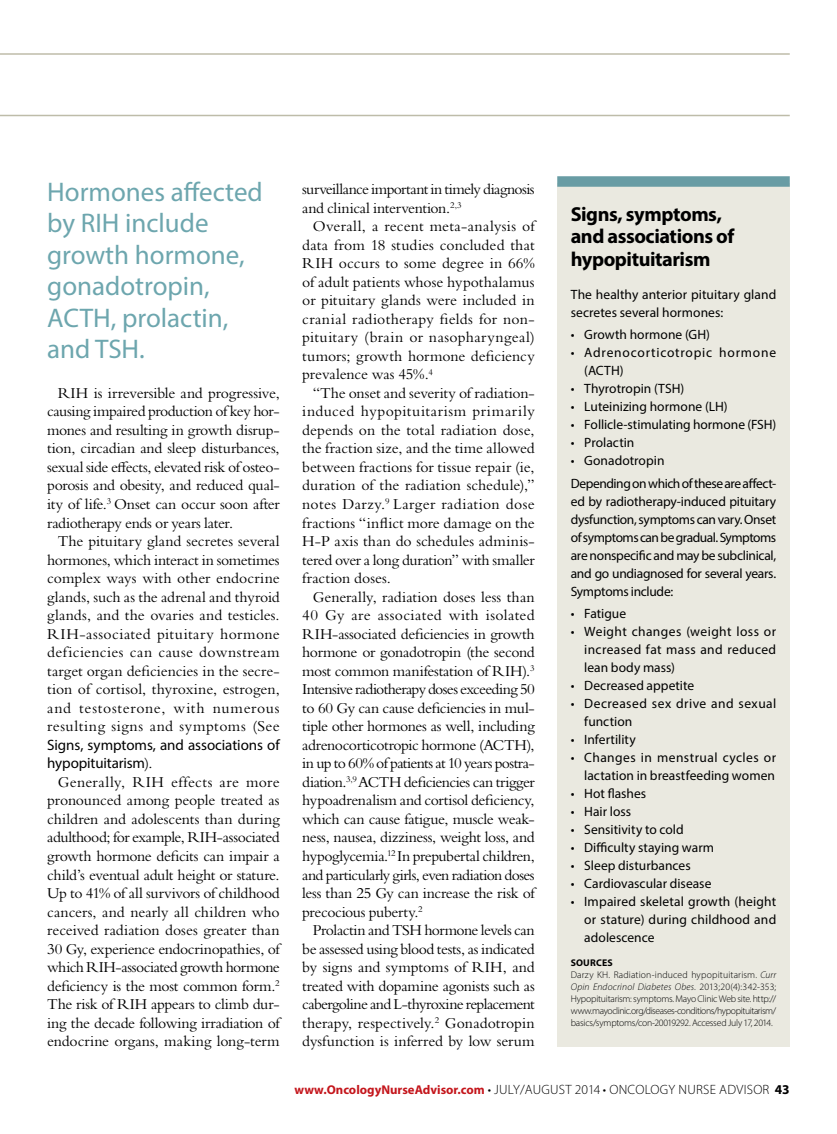
<style>
.page{position:relative;width:837px;height:1134px;background:#fff}
.page>*{position:absolute;margin:0;border:0;box-sizing:border-box;transform-origin:0 0}
.t1{font:27px/31.5px "Myriad Pro";color:#6da6ae}
.t2{font:700 20.25px/22.5px "Myriad Pro";letter-spacing:-.025em;color:#000}
.t3{font:15.75px/18.5px "Bembo Std";letter-spacing:-.01em;color:#000;text-align:justify}
.t4{font:15px/18.6px "Myriad Pro";letter-spacing:-.01em;color:#000}
.t5{font:13.5px/18px "Myriad Pro";letter-spacing:.005em;color:#000;text-align:justify}
.t6{font:300 13.5px "Myriad Pro";letter-spacing:.02em;color:#000}
.t7{font:13.5px/22.5px "Myriad Pro";letter-spacing:-.03em;color:#000}
.t8{font:13.5px/18px "Myriad Pro";letter-spacing:.03em;color:#000}
.t9{font:13.5px/18px "Myriad Pro";letter-spacing:.055em;color:#000}
.t10{font:300 9.75px/12px "Myriad Pro";letter-spacing:-.025em;color:#000}
.s1{font-family:"Bembo Std";font-size:15.75px}
.s2{font-weight:700;font-size:12.75px;color:#c4161c}
.s3{font-weight:700}
.s4{font-style:italic}
</style>
<div class="page">
<hr style="left:0;top:53px;width:790px;height:2px;background:#bebca9">
<hr style="left:0;top:115px;width:790px;height:1px;background:#bebca9">
<div style="left:557px;top:183px;width:233px;height:863px;background:#eae9e0"></div>
<div style="left:557px;top:176px;width:233px;height:11px;background:#689ca4"></div>
<h1 class="t1" style="left:47px;top:176px;width:217px">Hormones affected by RIH include growth hormone, gonadotropin,<br>ACTH, prolactin, and TSH.</h1>
<p class="t3" style="left:47px;top:383px;width:234px;text-indent:11px">RIH is irreversible and progressive, causing impaired production of key hor&shy;mones and resulting in growth disrup&shy;tion, circadian and sleep disturbances, sexual side effects, elevated risk of osteo&shy;porosis and obesity, and reduced qual&shy;ity of life.<sup>3</sup> Onset can occur soon after radiotherapy ends or years later.</p>
<p class="t3" style="left:47px;top:532px;width:234px;text-indent:11px">The pituitary gland secretes several hormones, which interact in sometimes complex ways with other endocrine glands, such as the adrenal and thyroid glands, and the ovaries and testicles.<br>RIH-associated pituitary hormone deficiencies can cause downstream target organ deficiencies in the secre&shy;tion of cortisol, thyroxine, estrogen, and testosterone, with numerous resulting signs and symptoms (See</p>
<p class="t4" style="left:47px;top:735px;width:234px">Signs, symptoms, and associations of hypopituitarism<span class="s1">).</span></p>
<p class="t3" style="left:47px;top:772px;width:234px;text-indent:11px">Generally, RIH effects are more pronounced among people treated as children and adolescents than during adulthood; for example, RIH-associated growth hormone deficits can impair a child’s eventual adult height or stature.<br>Up to 41% of all survivors of childhood cancers, and nearly all children who received radiation doses greater than 30 Gy, experience endocrinopathies, of which RIH-associated growth hormone deficiency is the most common form.<sup>2<br></sup>The risk of RIH appears to climb dur&shy;ing the decade following irradiation of endocrine organs, making long-term</p>
<p class="t3" style="left:302px;top:180px;width:234px">surveillance important in timely diagnosis and clinical intervention.<sup>2,3</sup></p>
<p class="t3" style="left:302px;top:217px;width:234px;text-indent:11px">Overall, a recent meta-analysis of data from 18 studies concluded that RIH occurs to some degree in 66% of adult patients whose hypothalamus or pituitary glands were included in cranial radiotherapy fields for non&shy;pituitary (brain or nasopharyngeal) tumors; growth hormone deficiency prevalence was 45%.<sup>4</sup></p>
<p class="t3" style="left:302px;top:383px;width:234px;text-indent:11px">“The onset and severity of radiation&shy;induced hypopituitarism primarily depends on the total radiation dose, the fraction size, and the time allowed between fractions for tissue repair (ie, duration of the radiation schedule),” notes Darzy.<sup>9</sup> Larger radiation dose fractions “inflict more damage on the H-P axis than do schedules adminis&shy;tered over a long duration” with smaller fraction doses.</p>
<p class="t3" style="left:302px;top:587px;width:234px;text-indent:11px">Generally, radiation doses less than 40 Gy are associated with isolated RIH-associated deficiencies in growth hormone or gonadotropin (the second most common manifestation of RIH).<sup>3<br></sup>Intensive radiotherapy doses exceeding 50 to 60 Gy can cause deficiencies in mul&shy;tiple other hormones as well, including adrenocorticotropic hormone (ACTH), in up to 60% of patients at 10 years postra&shy;diation.<sup>3,9</sup> ACTH deficiencies can trigger hypoadrenalism and cortisol deficiency, which can cause fatigue, muscle weak&shy;ness, nausea, dizziness, weight loss, and hypoglycemia.<sup>12</sup> In prepubertal children, and particularly girls, even radiation doses less than 25 Gy can increase the risk of precocious puberty.<sup>2</sup></p>
<p class="t3" style="left:302px;top:921px;width:234px;text-indent:11px">Prolactin and TSH hormone levels can be assessed using blood tests, as indicated by signs and symptoms of RIH, and treated with dopamine agonists such as cabergoline and L-thyroxine replacement therapy, respectively.<sup>2</sup> Gonadotropin dysfunction is inferred by low serum</p>
<p class="t6" style="left:294px;top:1081px;width:497px"><span class="s2">www.OncologyNurseAdvisor.com</span> • JULY/AUGUST 2014 • ONCOLOGY NURSE ADVISOR <span class="s3">43</span></p>
<p class="t2" style="left:571px;top:202px;width:165px">Signs, symptoms, and associations of hypopituitarism</p>
<p class="t5" style="left:571px;top:285px;width:207px">The healthy anterior pituitary gland secretes several hormones:</p>
<p class="t5" style="left:571px;top:326px;width:141px">• Growth hormone (GH)</p>
<p class="t9" style="left:584px;top:344px;width:193px;text-indent:-14px">• Adrenocorticotropic hormone (ACTH)</p>
<p class="t5" style="left:571px;top:380px;width:115px">• Thyrotropin (TSH)</p>
<p class="t5" style="left:571px;top:398px;width:158px">• Luteinizing hormone (LH)</p>
<p class="t5" style="left:571px;top:416px;width:207px">• Follicle-stimulating hormone (FSH)</p>
<p class="t5" style="left:571px;top:434px;width:65px">• Prolactin</p>
<p class="t7" style="left:571px;top:449px;width:207px">• Gonadotropin<br>Depending on which of these are affect-</p>
<p class="t5" style="left:571px;top:492px;width:207px">ed by radiotherapy-induced pituitary dysfunction, symptoms can vary. Onset of symptoms can be gradual. Symptoms are nonspecific and may be subclinical, and go undiagnosed for several years.<br>Symptoms include:</p>
<p class="t5" style="left:571px;top:605px;width:57px">• Fatigue</p>
<p class="t5" style="left:584px;top:623px;width:194px;text-indent:-14px">• Weight changes (weight loss or increased fat mass and reduced lean body mass)</p>
<p class="t5" style="left:571px;top:677px;width:125px">• Decreased appetite</p>
<p class="t8" style="left:584px;top:695px;width:194px;text-indent:-14px">• Decreased sex drive and sexual function</p>
<p class="t5" style="left:571px;top:731px;width:66px">• Infertility</p>
<p class="t5" style="left:571px;top:749px;width:207px;text-align:right">• Changes in menstrual cycles or lactation in breastfeeding women</p>
<p class="t5" style="left:571px;top:785px;width:77px">• Hot flashes</p>
<p class="t5" style="left:571px;top:803px;width:62px">• Hair loss</p>
<p class="t5" style="left:571px;top:821px;width:115px">• Sensitivity to cold</p>
<p class="t5" style="left:571px;top:839px;width:145px">• Difficulty staying warm</p>
<p class="t5" style="left:571px;top:857px;width:121px">• Sleep disturbances</p>
<p class="t5" style="left:571px;top:875px;width:142px">• Cardiovascular disease</p>
<p class="t5" style="left:584px;top:893px;width:194px;text-indent:-14px">• Impaired skeletal growth (height or stature) during childhood and adolescence</p>
<p class="t10" style="left:571px;top:957px;width:207px"><span class="s3">SOURCES<br></span>Darzy KH. Radiation-induced hypopituitarism. <span class="s4">Curr Opin Endocrinol Diabetes Obes.</span> 2013;20(4):342-353; Hypopituitarism: symptoms. Mayo Clinic Web site. http:// www.mayoclinic.org/diseases-conditions/hypopituitarism/ basics/symptoms/con-20019292. Accessed July 17, 2014.</p>
</div>
